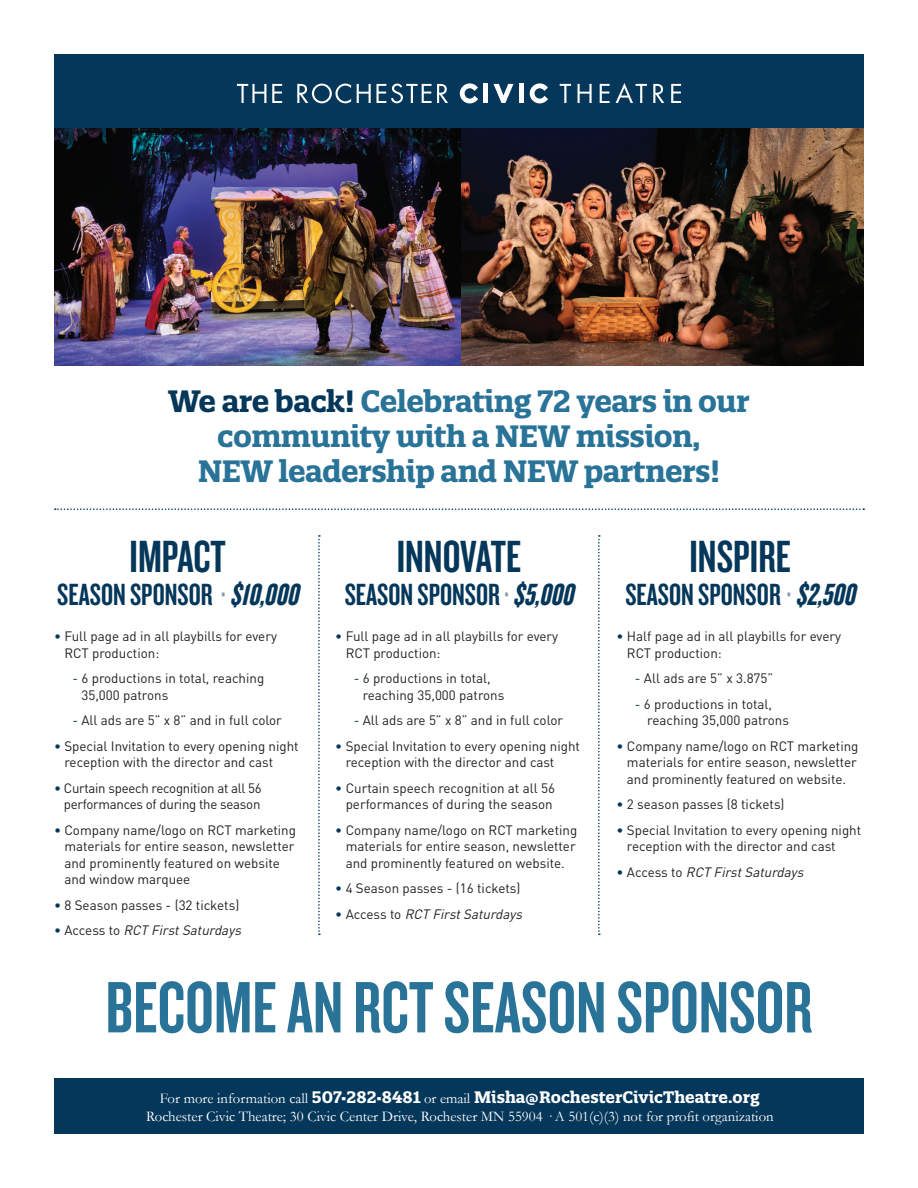
<style>
.page{position:relative;width:918px;height:1188px;background:#fff}
.page>*{position:absolute;margin:0;border:0;box-sizing:border-box;transform-origin:0 0}
.t1{font:75.6px "Knockout HTF48 Featherweight";color:#287397}
.t2{font:46.8px "Knockout HTF48 Featherweight";color:#05375a}
.t3{font:31.8px "Knockout HTF48 Featherweight";color:#05375a}
.t4{font:700 30px/35px "Quatro Slab";letter-spacing:-.02em;color:#287397;text-align:center}
.t5{font:700 16.2px "Quatro Slab";color:#fff}
.t6{font:14.85px "Garamond";color:#fff}
.t7{font:13.5px/16.5px "DIN";color:#231f20}
.t8{font:italic 13.5px "DIN";color:#231f20}
.t9{font:13.5px/16.5px "DIN";letter-spacing:-.02em;color:#231f20;text-align:right}
.s1{color:#05375a}
.s2{color:#829bac}
.s3{font-family:"Knockout HTF68 Full Featherwt";font-style:italic}
.s4{font-style:normal;color:#05375a}
.s5{font-style:normal}
.s6{font-family:"Garamond";font-weight:400;font-size:14.85px}
.s7{font-size:13.65px}
</style>
<div class="page">
<svg style="left:55px;top:508px;width:809px;height:2px"></svg>
<svg style="left:318px;top:535px;width:2px;height:400px"></svg>
<svg style="left:598px;top:535px;width:2px;height:400px"></svg>
<img style="left:460px;top:128px;width:404px;height:237px">
<img style="left:54px;top:128px;width:406px;height:237px">
<div style="left:54px;top:1078px;width:809px;height:56px;background:#05375a"></div>
<div style="left:54px;top:54px;width:810px;height:74px;background:#05375a"></div>
<svg style="left:237px;top:84px;width:29px;height:19px"></svg>
<svg style="left:272px;top:84px;width:10px;height:19px"></svg>
<svg style="left:297px;top:84px;width:54px;height:19px"></svg>
<svg style="left:357px;top:84px;width:14px;height:19px"></svg>
<svg style="left:377px;top:84px;width:71px;height:19px"></svg>
<div style="left:483px;top:84px;width:5px;height:19px;background:#fff"></div>
<svg style="left:493px;top:84px;width:21px;height:19px"></svg>
<div style="left:519px;top:84px;width:5px;height:19px;background:#fff"></div>
<svg style="left:460px;top:83px;width:18px;height:20px"></svg>
<svg style="left:530px;top:83px;width:18px;height:20px"></svg>
<svg style="left:560px;top:84px;width:11px;height:19px"></svg>
<svg style="left:578px;top:84px;width:14px;height:19px"></svg>
<svg style="left:600px;top:84px;width:10px;height:19px"></svg>
<svg style="left:616px;top:83px;width:31px;height:20px"></svg>
<svg style="left:653px;top:84px;width:11px;height:19px"></svg>
<svg style="left:671px;top:84px;width:10px;height:19px"></svg>
<p class="t4" style="left:168px;top:384px;width:583px"><span class="s1">We are back!</span> Celebrating 72 years in our community with a NEW mission,<br>NEW leadership and NEW partners!</p>
<p class="t2" style="left:130px;top:532px;width:98px">IMPACT</p>
<p class="t3" style="left:57px;top:578px;width:250px">SEASON SPONSOR <span class="s2">·</span><span class="s3">$10,000</span></p>
<p class="t7" style="left:64px;top:627px;width:214px;text-indent:-10px"><span class="s1">•</span> Full page ad in all playbills for every<br>RCT production:</p>
<p class="t7" style="left:81px;top:669px;width:184px;text-indent:-9px"><span class="s1">-</span> 6 productions in total, reaching<br>35,000 patrons</p>
<p class="t7" style="left:72px;top:711px;width:211px"><span class="s1">-</span> All ads are 5” x 8” and in full color</p>
<p class="t7" style="left:64px;top:737px;width:236px;text-indent:-10px"><span class="s1">•</span> Special Invitation to every opening night reception with the director and cast</p>
<p class="t9" style="left:54px;top:779px;width:209px"><span class="s1">•</span> Curtain speech recognition at all 56 performances of during the season</p>
<p class="t7" style="left:64px;top:821px;width:233px;text-indent:-10px"><span class="s1">•</span> Company name/logo on RCT marketing materials for entire season, newsletter and prominently featured on website and window marquee</p>
<p class="t7" style="left:54px;top:896px;width:187px"><span class="s1">•</span> 8 Season passes - (32 tickets)</p>
<p class="t8" style="left:54px;top:921px;width:192px"><span class="s4">•</span> <span class="s5">A c c e s s t o</span> RCT FirstSaturdays</p>
<p class="t2" style="left:397px;top:532px;width:126px">INNOVATE</p>
<p class="t3" style="left:345px;top:578px;width:237px">SEASON SPONSOR <span class="s2">·</span><span class="s3">$5,000</span></p>
<p class="t7" style="left:346px;top:627px;width:214px;text-indent:-10px"><span class="s1">•</span> Full page ad in all playbills for every<br>RCT production:</p>
<p class="t7" style="left:363px;top:669px;width:143px;text-indent:-9px"><span class="s1">-</span> 6 productions in total, reaching 35,000 patrons</p>
<p class="t7" style="left:354px;top:711px;width:211px"><span class="s1">-</span> All ads are 5” x 8” and in full color</p>
<p class="t7" style="left:346px;top:737px;width:236px;text-indent:-10px"><span class="s1">•</span> Special Invitation to every opening night reception with the director and cast</p>
<p class="t7" style="left:335px;top:779px;width:221px;text-align:right"><span class="s1">•</span> Curtain speech recognition at all 56 performances of during the season</p>
<p class="t7" style="left:346px;top:821px;width:233px;text-indent:-10px"><span class="s1">•</span> Company name/logo on RCT marketing materials for entire season, newsletter and prominently featured on website.</p>
<p class="t7" style="left:335px;top:879px;width:187px"><span class="s1">•</span> 4 Season passes - (16 tickets)</p>
<p class="t8" style="left:335px;top:905px;width:192px"><span class="s4">•</span> <span class="s5">A c c e s s t o</span> RCT FirstSaturdays</p>
<p class="t2" style="left:690px;top:532px;width:103px">INSPIRE</p>
<p class="t3" style="left:625px;top:578px;width:238px">SEASON SPONSOR <span class="s2">·</span><span class="s3">$2,500</span></p>
<p class="t7" style="left:627px;top:627px;width:216px;text-indent:-10px"><span class="s1">•</span> Half page ad in all playbills for every<br>RCT production:</p>
<p class="t7" style="left:635px;top:669px;width:140px"><span class="s1">-</span> All ads are 5” x 3.875”</p>
<p class="t7" style="left:647px;top:695px;width:143px;text-indent:-12px"><span class="s1">-</span> 6 productions in total, reaching 35,000 patrons</p>
<p class="t7" style="left:627px;top:737px;width:233px;text-indent:-10px"><span class="s1">•</span> Company name/logo on RCT marketing materials for entire season, newsletter and prominently featured on website.</p>
<p class="t7" style="left:617px;top:795px;width:170px"><span class="s1">•</span> 2 season passes (8 tickets)</p>
<p class="t7" style="left:627px;top:821px;width:236px;text-indent:-10px"><span class="s1">•</span> Special Invitation to every opening night reception with the director and cast</p>
<p class="t8" style="left:617px;top:863px;width:192px"><span class="s4">•</span> <span class="s5">A c c e s s t o</span> RCT FirstSaturdays</p>
<p class="t1" style="left:106px;top:969px;width:708px">BECOME AN RCT SEASON SPONSOR</p>
<p class="t5" style="left:160px;top:1087px;width:601px"><span class="s6">For more information call</span> 507·282·8481 <span class="s6">or email</span> Misha<span class="s7">@</span>RochesterCivicTheatre.org</p>
<p class="t6" style="left:146px;top:1107px;width:629px">Rochester Civic Theatre; 30 Civic Center Drive, Rochester MN 55904 · A 501(c)(3) not for profit organization</p>
</div>
